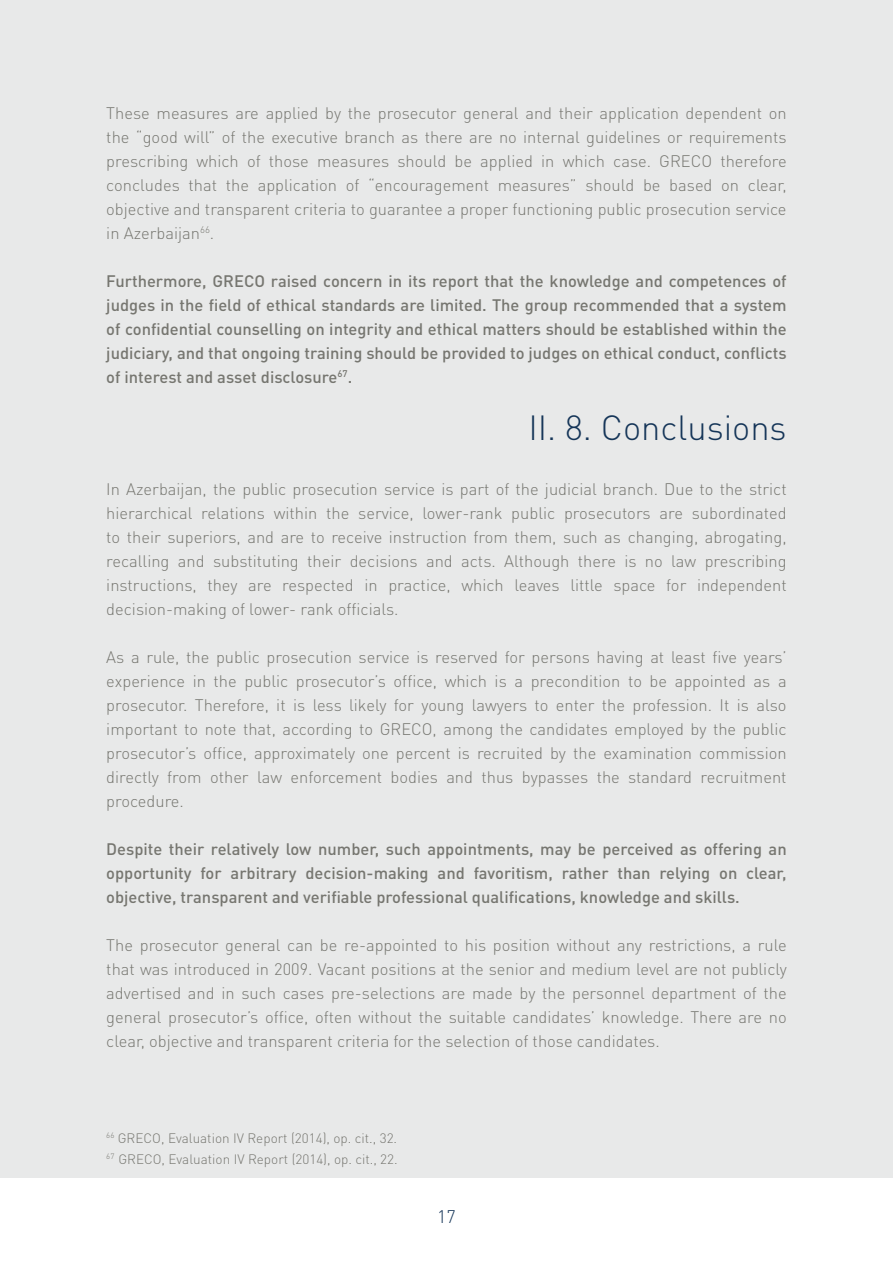
<style>
.page{position:relative;width:893px;height:1263px;background:#fff}
.page>*{position:absolute;margin:0;border:0;box-sizing:border-box;transform-origin:0 0}
.t1{font:300 34.5px "DIN Pro";color:#153558}
.t2{font:300 18px "DIN Pro";color:#153558}
.t3{font:300 16.5px/24px "DIN Pro";color:#767670;text-align:justify}
.t4{font:500 16.5px/24px "DIN Pro";color:#767670;text-align:justify}
.t5{font:300 13.5px/21px "DIN Pro";color:#767670}
</style>
<div class="page">
<div style="left:0;top:0;width:893px;height:1178px;background:#e8e9e9"></div>
<p class="t3" style="left:106px;top:100px;width:682px">These measures are applied by the prosecutor general and their application dependent on the “good will” of the executive branch as there are no internal guidelines or requirements prescribing which of those measures should be applied in which case. GRECO therefore concludes that the application of “encouragement measures” should be based on clear, objective and transparent criteria to guarantee a proper functioning public prosecution service in Azerbaijan<sup>66</sup>.</p>
<p class="t4" style="left:106px;top:268px;width:682px">Furthermore, GRECO raised concern in its report that the knowledge and competences of judges in the field of ethical standards are limited. The group recommended that a system of confidential counselling on integrity and ethical matters should be established within the judiciary, and that ongoing training should be provided to judges on ethical conduct, conflicts of interest and asset disclosure<sup>67</sup>.</p>
<h1 class="t1" style="left:528px;top:404px;width:260px">II. 8. Conclusions</h1>
<p class="t3" style="left:106px;top:476px;width:682px">In Azerbaijan, the public prosecution service is part of the judicial branch. Due to the strict hierarchical relations within the service, lower-rank public prosecutors are subordinated to their superiors, and are to receive instruction from them, such as changing, abrogating, recalling and substituting their decisions and acts. Although there is no law prescribing instructions, they are respected in practice, which leaves little space for independent decision-making of lower- rank officials.</p>
<p class="t3" style="left:106px;top:644px;width:682px">As a rule, the public prosecution service is reserved for persons having at least five years’ experience in the public prosecutor’s office, which is a precondition to be appointed as a prosecutor. Therefore, it is less likely for young lawyers to enter the profession. It is also important to note that, according to GRECO, among the candidates employed by the public prosecutor’s office, approximately one percent is recruited by the examination commission directly from other law enforcement bodies and thus bypasses the standard recruitment procedure.</p>
<p class="t4" style="left:106px;top:836px;width:682px">Despite their relatively low number, such appointments, may be perceived as offering an opportunity for arbitrary decision-making and favoritism, rather than relying on clear, objective, transparent and verifiable professional qualifications, knowledge and skills.</p>
<p class="t3" style="left:106px;top:932px;width:682px">The prosecutor general can be re-appointed to his position without any restrictions, a rule that was introduced in 2009. Vacant positions at the senior and medium level are not publicly advertised and in such cases pre-selections are made by the personnel department of the general prosecutor’s office, often without the suitable candidates’ knowledge. There are no clear, objective and transparent criteria for the selection of those candidates.</p>
<p class="t5" style="left:106px;top:1127px;width:293px"><sup>66</sup> GRECO, Evaluation IV Report (2014), op. cit., 32.<br><sup>67</sup> GRECO, Evaluation IV Report (2014), op. cit., 22.</p>
<p class="t2" style="left:437px;top:1204px;width:20px">17</p>
</div>
